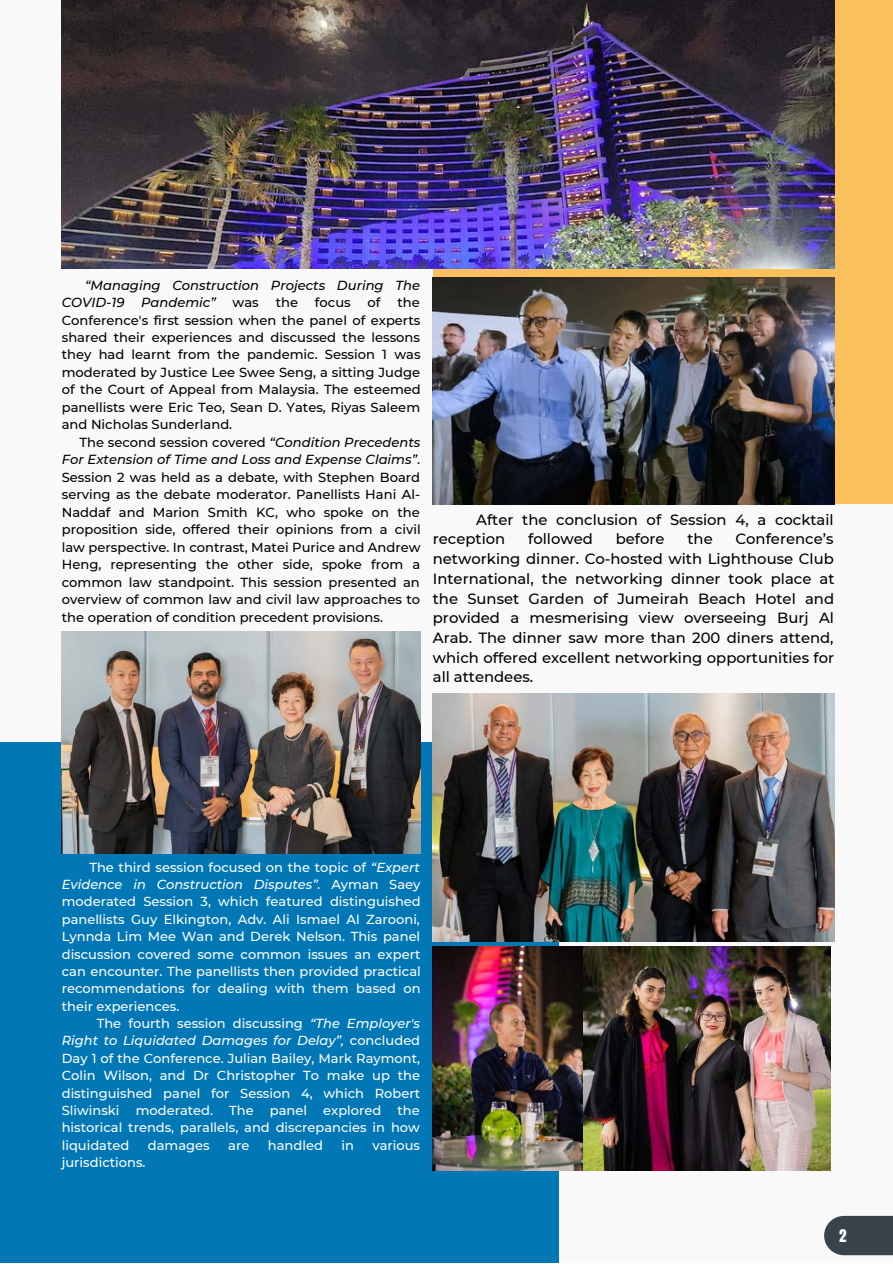
<style>
.page{position:relative;width:893px;height:1264px;background:#fff}
.page>*{position:absolute;margin:0;border:0;box-sizing:border-box;transform-origin:0 0}
.t1{font:15px "Anton";color:#fff}
.t2{font:500 14.85px/19.8px "Montserrat";color:#000}
.t3{font:500 13.05px/17.4px "Montserrat";color:#000;text-align:justify}
.t4{font:500 13.05px/17.4px "Montserrat";color:#fff;text-align:justify}
.t5{font:italic 500 13.05px/17.4px "Montserrat";color:#000}
.s1{font-style:italic}
</style>
<div class="page">
<div style="left:0;top:0;width:892px;height:1262px;background:#f9f9f9"></div>
<div style="left:0;top:742px;width:558px;height:520px;background:#0277b5"></div>
<div style="left:433px;top:0;width:459px;height:504px;background:#fac05c"></div>
<img style="left:62px;top:0;width:772px;height:268px">
<img style="left:433px;top:277px;width:401px;height:227px">
<img style="left:62px;top:631px;width:358px;height:222px">
<img style="left:433px;top:693px;width:401px;height:248px">
<img style="left:433px;top:946px;width:397px;height:224px">
<svg style="left:824px;top:1215px;width:68px;height:40px;background:#49525a"></svg>
<p class="t5" style="left:62px;top:276px;width:360px;text-indent:23px">“Managing Construction Projects During The<br>COVID-19</p>
<p class="t5" style="left:141px;top:294px;width:76px">Pandemic”</p>
<p class="t3" style="left:233px;top:294px;width:28px">was</p>
<p class="t3" style="left:276px;top:294px;width:24px">the</p>
<p class="t3" style="left:315px;top:294px;width:37px">focus</p>
<p class="t3" style="left:367px;top:294px;width:14px">of</p>
<p class="t3" style="left:62px;top:294px;width:360px;text-indent:335px">the Conference's first session when the panel of experts shared their experiences and discussed the lessons they had learnt from the pandemic. Session 1 was moderated by Justice Lee Swee Seng, a sitting Judge of the Court of Appeal from Malaysia. The esteemed panellists were Eric Teo, Sean D. Yates, Riyas Saleem and Nicholas Sunderland.</p>
<p class="t3" style="left:62px;top:433px;width:360px;text-indent:18px">The second session covered <span class="s1">“Condition Precedents For Extension of Time and Loss and Expense Claims”</span>.<br>Session 2 was held as a debate, with Stephen Board serving as the debate moderator. Panellists Hani Al-Naddaf and Marion Smith KC, who spoke on the proposition side, offered their opinions from a civil law perspective. In contrast, Matei Purice and Andrew Heng, representing the other side, spoke from a common law standpoint. This session presented an overview of common law and civil law approaches to the operation of condition precedent provisions.</p>
<p class="t2" style="left:433px;top:509px;width:402px;text-indent:43px">After the conclusion of Session 4, a cocktail reception</p>
<p class="t2" style="left:433px;top:529px;width:403px;text-align:justify;text-indent:303px">Conference’s networking dinner. Co-hosted with Lighthouse Club International, the networking dinner took place at the Sunset Garden of Jumeirah Beach Hotel and provided a mesmerising view overseeing Burj Al Arab. The dinner saw more than 200 diners attend, which offered excellent networking opportunities for all attendees.</p>
<p class="t2" style="left:528px;top:529px;width:66px">followed</p>
<p class="t2" style="left:615px;top:529px;width:50px">before</p>
<p class="t2" style="left:687px;top:529px;width:27px">the</p>
<p class="t4" style="left:62px;top:858px;width:360px;text-indent:28px">The third session focused on the topic of <span class="s1">“Expert Evidence in Construction Disputes”.</span> Ayman Saey moderated Session 3, which featured distinguished panellists Guy Elkington, Adv. Ali Ismael Al Zarooni, Lynnda Lim Mee Wan and Derek Nelson. This panel discussion covered some common issues an expert can encounter. The panellists then provided practical recommendations for dealing with them based on their experiences.</p>
<p class="t4" style="left:62px;top:1014px;width:360px;text-indent:35px">The fourth session discussing <span class="s1">“The Employer's Right to Liquidated Damages for Delay”,</span> concluded Day 1 of the Conference. Julian Bailey, Mark Raymont, Colin Wilson, and Dr Christopher To make up the distinguished panel for Session 4, which Robert Sliwinski moderated. The panel explored the historical trends, parallels, and discrepancies in how liquidated</p>
<p class="t4" style="left:148px;top:1136px;width:63px">damages</p>
<p class="t4" style="left:228px;top:1136px;width:23px">are</p>
<p class="t4" style="left:268px;top:1136px;width:56px">handled</p>
<p class="t4" style="left:341px;top:1136px;width:14px">in</p>
<p class="t4" style="left:372px;top:1136px;width:49px">various</p>
<p class="t4" style="left:62px;top:1153px;width:85px">jurisdictions.</p>
<p class="t1" style="left:839px;top:1224px;width:9px">2</p>
</div>
